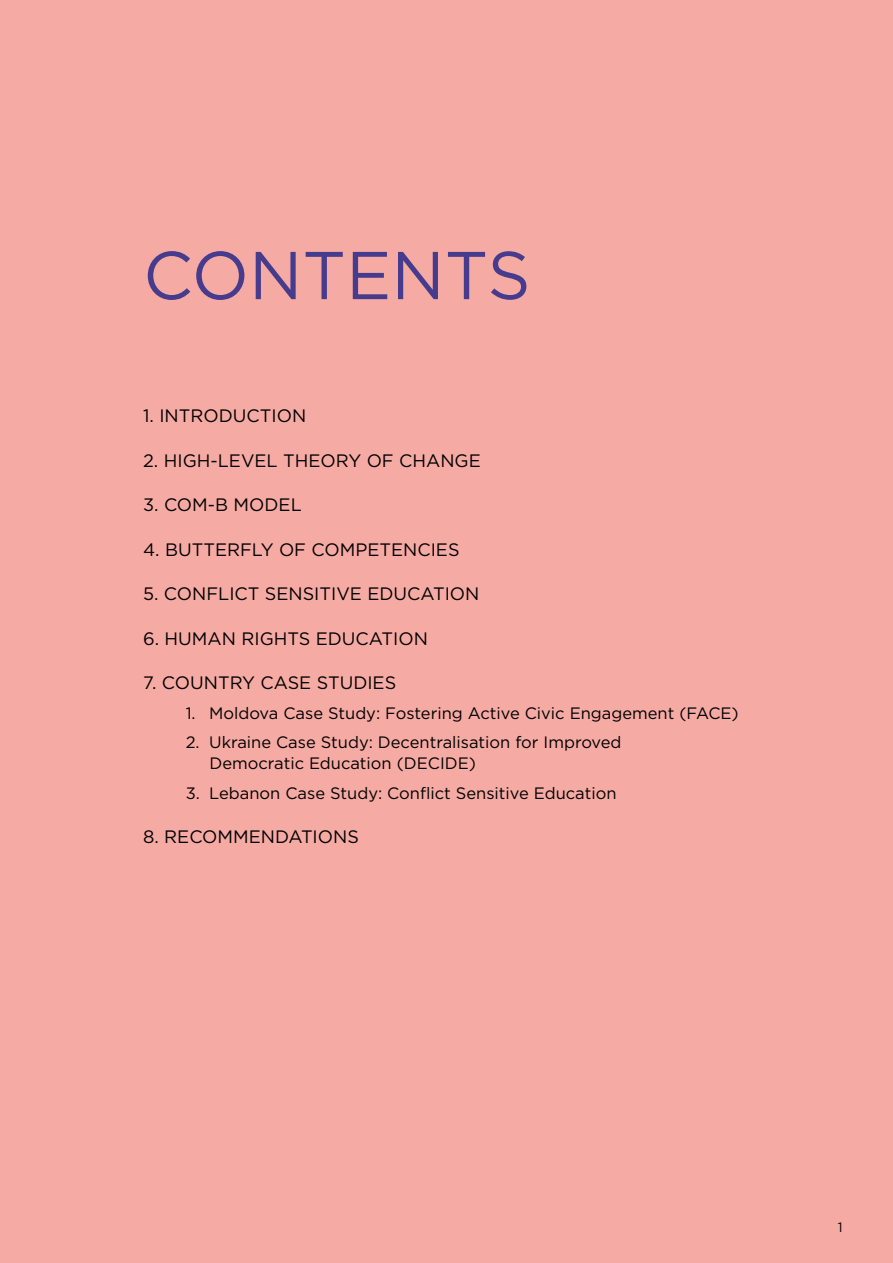
<style>
.page{position:relative;width:893px;height:1263px;background:#f6aaa4}
.page>*{position:absolute;margin:0;border:0;box-sizing:border-box;transform-origin:0 0}
.t1{font:67.5px "Gotham";color:#463b8c}
.t2{font:18px "Gotham";color:#000}
.t3{font:16.5px/21px "Gotham";color:#000}
.t4{font:13.5px "Gotham";color:#000}
</style>
<div class="page">
<h1 class="t1" style="left:143px;top:232px;width:389px">CONTENTS</h1>
<p class="t2" style="left:143px;top:404px;width:165px">1. INTRODUCTION</p>
<p class="t2" style="left:143px;top:449px;width:339px">2. HIGH-LEVEL THEORY OF CHANGE</p>
<p class="t2" style="left:143px;top:493px;width:160px">3. COM-B MODEL</p>
<p class="t2" style="left:143px;top:538px;width:318px">4. BUTTERFLY OF COMPETENCIES</p>
<p class="t2" style="left:143px;top:582px;width:338px">5. CONFLICT SENSITIVE EDUCATION</p>
<p class="t2" style="left:143px;top:627px;width:286px">6. HUMAN RIGHTS EDUCATION</p>
<p class="t2" style="left:143px;top:671px;width:255px">7. COUNTRY CASE STUDIES</p>
<p class="t3" style="left:186px;top:702px;width:555px">1. Moldova Case Study: Fostering Active Civic Engagement (FACE)</p>
<p class="t3" style="left:209px;top:732px;width:413px;text-indent:-24px">2. Ukraine Case Study: Decentralisation for Improved<br>Democratic Education (DECIDE)</p>
<p class="t3" style="left:186px;top:782px;width:432px">3. Lebanon Case Study: Conflict Sensitive Education</p>
<p class="t2" style="left:143px;top:825px;width:217px">8. RECOMMENDATIONS</p>
<p class="t4" style="left:838px;top:1219px;width:6px">1</p>
</div>
